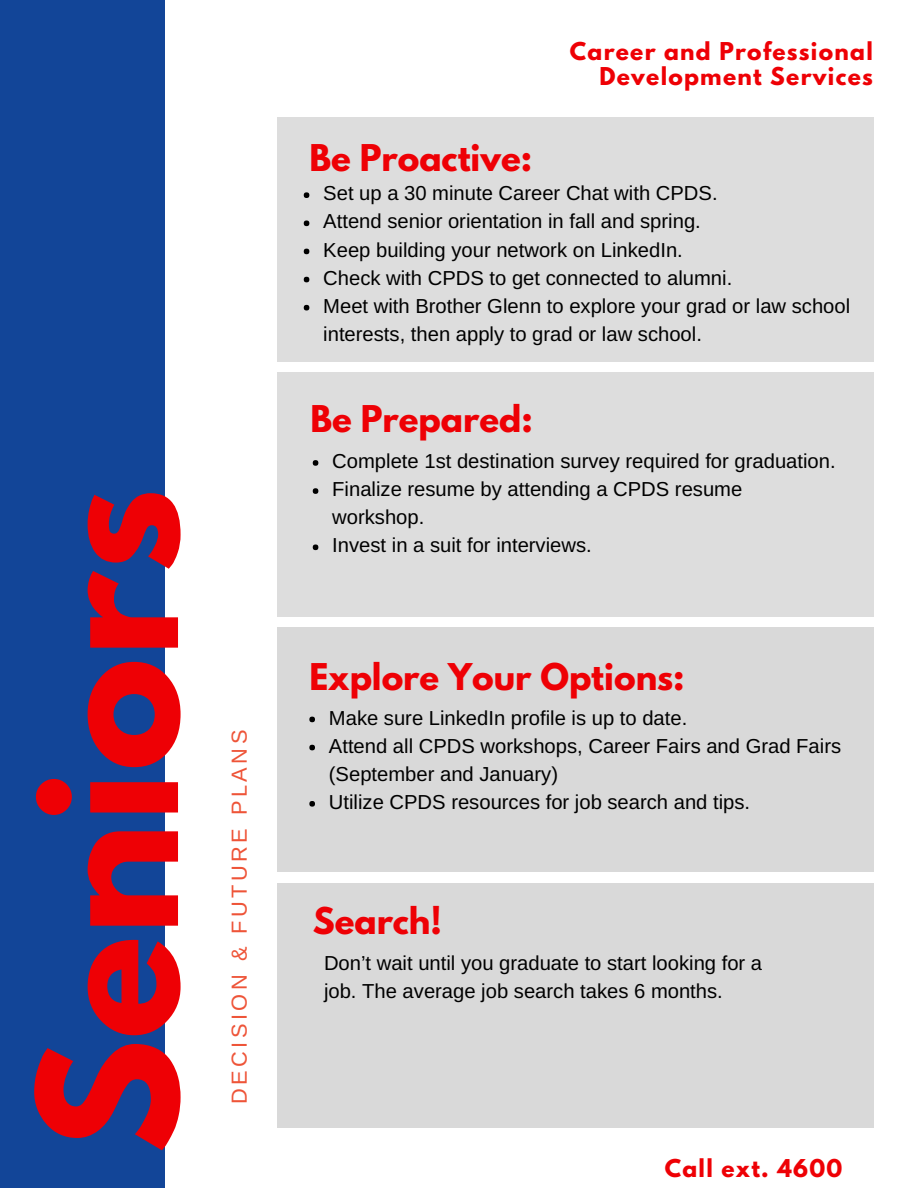
<style>
.page{position:relative;width:918px;height:1188px;background:#124598}
.page>*{position:absolute;margin:0;border:0;box-sizing:border-box;transform-origin:0 0}
.t1{font:700 171.15px "League Spartan";color:#ee0005}
.t2{font:700 32.7px "League Spartan";color:#ee0005}
.t3{font:700 21.75px/25.8px "League Spartan";letter-spacing:.06em;color:#ee0005;text-align:right}
.t4{font:21.75px "Arimo";letter-spacing:.16em;color:#ee5438}
.t5{font:20.25px/28.2px "Arimo";color:#000}
</style>
<div class="page">
<div style="left:165px;top:0;width:753px;height:1188px;background:#fff"></div>
<div style="left:278px;top:117px;width:596px;height:244px;background:#ddd"></div>
<div style="left:278px;top:372px;width:596px;height:244px;background:#ddd"></div>
<div style="left:278px;top:628px;width:596px;height:244px;background:#d9d9d9"></div>
<div style="left:278px;top:883px;width:596px;height:244px;background:#d9d9d9"></div>
<svg style="left:304px;top:192px;width:5px;height:6px"></svg>
<svg style="left:304px;top:220px;width:5px;height:6px"></svg>
<svg style="left:304px;top:249px;width:5px;height:5px"></svg>
<svg style="left:304px;top:277px;width:5px;height:5px"></svg>
<svg style="left:304px;top:305px;width:5px;height:5px"></svg>
<svg style="left:313px;top:460px;width:5px;height:6px"></svg>
<svg style="left:313px;top:488px;width:5px;height:6px"></svg>
<svg style="left:313px;top:544px;width:5px;height:6px"></svg>
<svg style="left:309px;top:717px;width:6px;height:5px"></svg>
<svg style="left:309px;top:745px;width:6px;height:5px"></svg>
<svg style="left:309px;top:801px;width:6px;height:6px"></svg>
<h1 class="t1" style="left:24px;top:1154px;width:667px;rotate:-90deg">Seniors</h1>
<p class="t4" style="left:227px;top:1104px;width:376px;rotate:-90deg">DECISION &amp; FUTURE PLANS</p>
<h2 class="t2" style="left:309px;top:142px;width:224px">Be Proactive:</h2>
<p class="t3" style="left:570px;top:41px;width:305px">Career and Professional<br>Development Services</p>
<p class="t5" style="left:323px;top:179px;width:528px">Set up a 30 minute Career Chat with CPDS.<br>Attend senior orientation in fall and spring.<br>Keep building your network on LinkedIn.<br>Check with CPDS to get connected to alumni.<br>Meet with Brother Glenn to explore your grad or law school interests, then apply to grad or law school.</p>
<h2 class="t2" style="left:310px;top:403px;width:224px">Be Prepared:</h2>
<p class="t5" style="left:332px;top:447px;width:505px">Complete 1st destination survey required for graduation.<br>Finalize resume by attending a CPDS resume workshop.<br>Invest in a suit for interviews.</p>
<h2 class="t2" style="left:309px;top:660px;width:377px">Explore Your Options:</h2>
<p class="t5" style="left:329px;top:703px;width:514px">Make sure LinkedIn profile is up to date.<br>Attend all CPDS workshops, Career Fairs and Grad Fairs (September and January)<br>Utilize CPDS resources for job search and tips.</p>
<h2 class="t2" style="left:313px;top:904px;width:131px">Search!</h2>
<p class="t5" style="left:324px;top:949px;width:440px">Don’t wait until you graduate to start looking for a job. The average job search takes 6 months.</p>
<p class="t3" style="left:665px;top:1158px;width:179px">Call ext. 4600</p>
</div>
